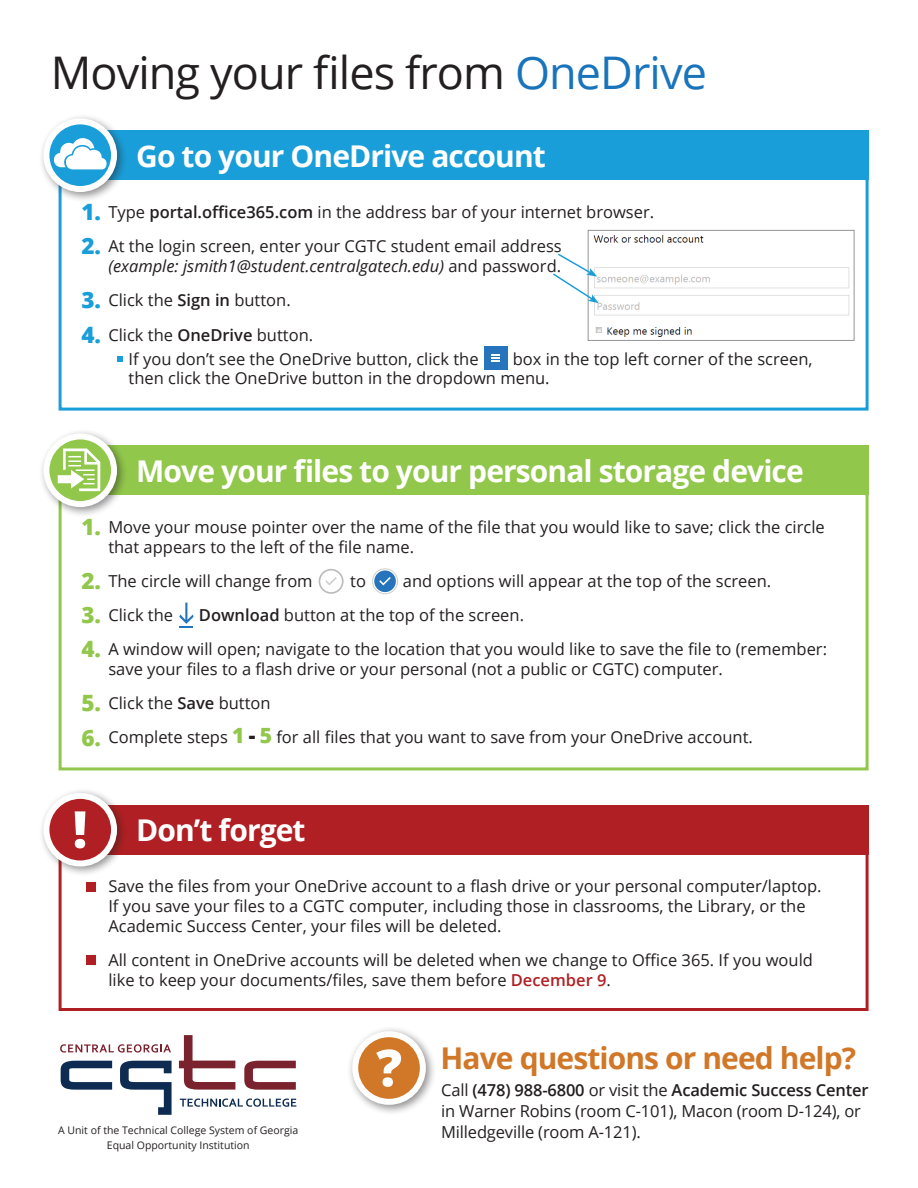
<style>
.page{position:relative;width:918px;height:1188px;background:#fff}
.page>*{position:absolute;margin:0;border:0;box-sizing:border-box;transform-origin:0 0}
.t1{font:800 51px "Open Sans";color:#fff}
.t2{font:45px "Open Sans";letter-spacing:-.02em;color:#231f20}
.t3{font:700 30px "Open Sans";letter-spacing:-.03em;color:#fff}
.t4{font:700 30px "Open Sans";letter-spacing:-.03em;color:#d17728}
.t5{font:800 22.5px/34.2px "Open Sans";color:#91c74b;text-align:justify}
.t6{font:800 22.5px/34.2px "Open Sans";color:#1a9ed9}
.t7{font:16.5px/19.8px "Open Sans";color:#231f20}
.t8{font:italic 16.5px/34.2px "Open Sans";color:#231f20}
.t9{font:10.5px/15px "Open Sans";color:#231f20;text-align:center}
.s1{color:#1974bb}
.s2{font-weight:600}
.s3{font-style:normal}
.s4{font-weight:600;font-style:normal}
.s5{font-weight:800;font-size:21px;color:#91c74b}
.s6{font-weight:800;font-size:21px}
.s7{font-weight:600;color:#b01f23}
</style>
<div class="page">
<div style="left:59px;top:162px;width:810px;height:249px;background:#fff;border:3px solid #1a9ed9"></div>
<div style="left:68px;top:131px;width:801px;height:49px;background:#1a9ed9"></div>
<div style="left:59px;top:477px;width:810px;height:293px;background:#fff;border:3px solid #91c74b"></div>
<div style="left:68px;top:446px;width:801px;height:49px;background:#91c74b"></div>
<div style="left:59px;top:836px;width:810px;height:175px;background:#fff;border:3px solid #b01f23"></div>
<div style="left:68px;top:805px;width:801px;height:49px;background:#b01f23"></div>
<div style="left:38px;top:788px;width:90px;height:89px;background:#231f20;opacity:.5"></div>
<div style="left:46px;top:796px;width:68px;height:68px;background:#b01f23;border-radius:50%"></div>
<div style="left:43px;top:793px;width:74px;height:74px;border:6px solid #fff;border-radius:50%"></div>
<div style="left:38px;top:113px;width:90px;height:89px;background:#231f20;opacity:.5"></div>
<svg style="left:46px;top:121px;width:68px;height:68px;fill:#1a9ed9"></svg>
<div style="left:43px;top:118px;width:74px;height:74px;border:6px solid #fff;border-radius:50%"></div>
<div style="left:38px;top:428px;width:90px;height:90px;background:#231f20;opacity:.5"></div>
<svg style="left:46px;top:436px;width:68px;height:68px"></svg>
<div style="left:43px;top:433px;width:74px;height:74px;border:6px solid #fff;border-radius:50%"></div>
<svg style="left:54px;top:138px;width:53px;height:31px"></svg>
<svg style="left:58px;top:448px;width:42px;height:43px"></svg>
<img style="left:593px;top:235px;width:256px;height:102px">
<div style="left:588px;top:230px;width:267px;height:111px;border:1px solid #939598"></div>
<div style="left:484px;top:347px;width:23px;height:23px;background:#2675bc"></div>
<svg style="left:492px;top:354px;width:8px;height:8px"></svg>
<svg style="left:319px;top:569px;width:25px;height:25px"></svg>
<div style="left:320px;top:571px;width:22px;height:21px;background:#fff;border-radius:50%"></div>
<svg style="left:325px;top:577px;width:12px;height:8px"></svg>
<svg style="left:373px;top:569px;width:25px;height:25px"></svg>
<div style="left:373px;top:569px;width:25px;height:25px;border:1px solid #cdcdcc;border-radius:50%"></div>
<div style="left:374px;top:570px;width:22px;height:22px;background:#2675bc;border-radius:50%"></div>
<svg style="left:379px;top:577px;width:12px;height:8px"></svg>
<svg style="left:179px;top:603px;width:15px;height:25px"></svg>
<svg style="left:117px;top:356px;width:5px;height:5px"></svg>
<div style="left:87px;top:882px;width:9px;height:9px;background:#b01f23"></div>
<div style="left:87px;top:956px;width:9px;height:9px;background:#b01f23"></div>
<svg style="left:553px;top:252px;width:46px;height:51px"></svg>
<svg style="left:61px;top:1061px;width:51px;height:29px"></svg>
<svg style="left:120px;top:1061px;width:52px;height:54px"></svg>
<svg style="left:244px;top:1061px;width:52px;height:29px"></svg>
<svg style="left:179px;top:1035px;width:56px;height:55px"></svg>
<svg style="left:180px;top:1099px;width:116px;height:8px"></svg>
<svg style="left:60px;top:1044px;width:111px;height:9px"></svg>
<div style="left:347px;top:1026px;width:89px;height:89px;background:#231f20;opacity:.5"></div>
<div style="left:355px;top:1034px;width:68px;height:68px;background:#d17728;border-radius:50%"></div>
<div style="left:352px;top:1031px;width:74px;height:74px;border:6px solid #fff;border-radius:50%"></div>
<h2 class="t2" style="left:51px;top:42px;width:658px">Moving your files from <span class="s1">OneDrive</span></h2>
<h3 class="t3" style="left:136px;top:135px;width:411px">Go to your OneDrive account</h3>
<h3 class="t6" style="left:81px;top:194px;width:21px">1.<br>2.</h3>
<h3 class="t6" style="left:81px;top:282px;width:21px">3.<br>4.</h3>
<p class="t7" style="left:108px;top:195px;width:547px;line-height:34.2px">Type <span class="s2">portal.office365.com</span> in the address bar of your internet browser.<br>At the login screen, enter your CGTC student email address</p>
<p class="t8" style="left:108px;top:249px;width:454px">(example: jsmith1@student.centralgatech.edu) <span class="s3">and password.<br>Click the</span> <span class="s4">Sign in</span> <span class="s3">button.<br>Click the</span> <span class="s4">OneDrive</span> <span class="s3">button.</span></p>
<p class="t7" style="left:129px;top:348px;width:352px">If you don’t see the OneDrive button, click the</p>
<p class="t7" style="left:129px;top:348px;width:685px;text-indent:384px">box in the top left corner of the screen, then click the OneDrive button in the dropdown menu.</p>
<h3 class="t3" style="left:136px;top:450px;width:669px">Move your files to your personal storage device</h3>
<h3 class="t5" style="left:81px;top:508px;width:21px">1.</h3>
<h3 class="t5" style="left:81px;top:562px;width:21px">2.<br>3.<br>4.</h3>
<h3 class="t5" style="left:81px;top:685px;width:21px">5.<br>6.</h3>
<p class="t7" style="left:108px;top:516px;width:718px">Move your mouse pointer over the name of the file that you would like to save; click the circle that appears to the left of the file name.</p>
<p class="t7" style="left:108px;top:570px;width:206px">The circle will change from</p>
<p class="t7" style="left:350px;top:570px;width:17px">to</p>
<p class="t7" style="left:403px;top:570px;width:370px">and options will appear at the top of the screen.</p>
<p class="t7" style="left:108px;top:605px;width:66px">Click the</p>
<p class="t7" style="left:108px;top:597px;width:720px;line-height:34.2px;text-indent:91px"><span class="s2">Download</span> button at the top of the screen.<br>A window will open; navigate to the location that you would like to save the file to (remember:</p>
<p class="t7" style="left:108px;top:651px;width:646px;line-height:34.2px">save your files to a flash drive or your personal (not a public or CGTC) computer.<br>Click the <span class="s2">Save</span> button<br>Complete steps <span class="s5">1</span> <span class="s6">-</span> <span class="s5">5</span> for all files that you want to save from your OneDrive account.</p>
<h1 class="t1" style="left:73px;top:790px;width:16px">!</h1>
<h3 class="t3" style="left:136px;top:809px;width:171px">Don’t forget</h3>
<p class="t7" style="left:108px;top:876px;width:715px">Save the files from your OneDrive account to a flash drive or your personal computer/laptop.<br>If you save your files to a CGTC computer, including those in classrooms, the Library, or the<br>Academic Success Center, your files will be deleted.</p>
<p class="t7" style="left:108px;top:950px;width:706px">All content in OneDrive accounts will be deleted when we change to Office 365. If you would like to keep your documents/files, save them before <span class="s7">December 9</span>.</p>
<p class="t9" style="left:58px;top:1122px;width:242px">A Unit of the Technical College System of Georgia<br>Equal Opportunity Institution</p>
<h1 class="t1" style="left:376px;top:1029px;width:27px">?</h1>
<h3 class="t4" style="left:441px;top:1037px;width:417px">Have questions or need help?</h3>
<p class="t7" style="left:441px;top:1079px;width:429px;line-height:21px">Call <span class="s2">(478) 988-6800</span> or visit the <span class="s2">Academic Success Center </span>in Warner Robins (room C-101), Macon (room D-124), or<br>Milledgeville (room A-121).</p>
</div>
